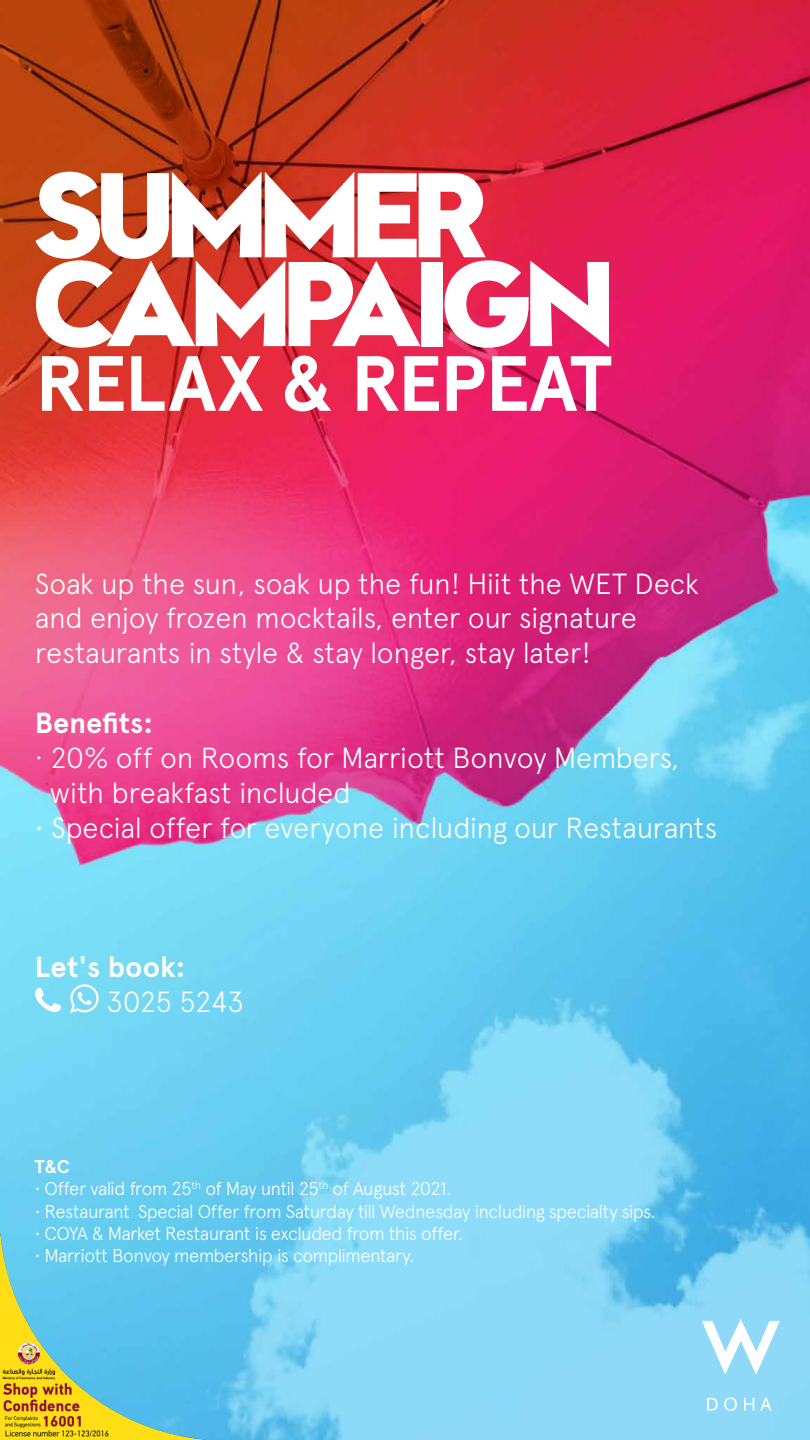
<style>
.page{position:relative;width:810px;height:1440px;background:#fff}
.page>*{position:absolute;margin:0;border:0;box-sizing:border-box;transform-origin:0 0}
.t1{font:700 109.27px/88.8px "W Sans New";letter-spacing:-.02em;color:#fff}
.t2{font:700 78px "W Apercu";letter-spacing:-.035em;color:#fff}
.t3{font:300 29.1px/34.9px "Apercu Pro";letter-spacing:-.015em;color:#fff}
.t4{font:700 29.1px "Apercu Pro";color:#fff}
.t5{font:300 18.52px "Apercu Pro";letter-spacing:-.035em;color:#fff}
.t6{font:700 18.52px "Apercu Pro";color:#fff}
.t7{font:300 10.8px "Apercu Pro";color:#fff}
</style>
<div class="page">
<img style="left:0;top:0;width:810px;height:1440px">
<svg style="left:35px;top:988px;width:26px;height:24px"></svg>
<svg style="left:70px;top:984px;width:29px;height:29px"></svg>
<img style="left:0;top:1231px;width:209px;height:209px">
<svg style="left:702px;top:1319px;width:78px;height:56px"></svg>
<svg style="left:707px;top:1398px;width:11px;height:13px"></svg>
<svg style="left:724px;top:1397px;width:13px;height:14px"></svg>
<svg style="left:744px;top:1398px;width:10px;height:13px"></svg>
<svg style="left:760px;top:1398px;width:11px;height:13px"></svg>
<h1 class="t1" style="left:35px;top:175px;width:578px">SUMMER<br>CAMPAIGN</h1>
<h2 class="t2" style="left:35px;top:325px;width:578px">RELAX &amp; REPEAT</h2>
<p class="t3" style="left:35px;top:563px;width:666px">Soak up the sun, soak up the fun! Hiit the WET Deck and enjoy frozen mocktails, enter our signature restaurants in style &amp; stay longer, stay later!</p>
<p class="t4" style="left:35px;top:701px;width:120px">Benefits:</p>
<p class="t3" style="left:50px;top:738px;width:631px;text-indent:-15px">· 20% off on Rooms for Marriott Bonvoy Members, with breakfast included</p>
<p class="t3" style="left:35px;top:808px;width:684px">• Special offer for everyone including our Restaurants</p>
<p class="t4" style="left:35px;top:945px;width:152px">Let s' book:</p>
<p class="t3" style="left:106px;top:982px;width:139px">3025 5243</p>
<p class="t6" style="left:35px;top:1153px;width:37px">&amp;T C</p>
<p class="t7" style="left:191px;top:1177px;width:11px">th</p>
<p class="t7" style="left:319px;top:1177px;width:11px">th</p>
<p class="t5" style="left:205px;top:1175px;width:115px">of May until 25</p>
<p class="t5" style="left:332px;top:1175px;width:120px">of August 2021.</p>
<p class="t5" style="left:35px;top:1175px;width:158px">• Offer valid from 25</p>
<p class="t5" style="left:35px;top:1197px;width:622px">• Restaurant Special Offer from Saturday till Wednesday including specialty sips.</p>
<p class="t5" style="left:35px;top:1220px;width:430px">• COYA &amp; Market Restaurant is excluded from this offer.</p>
<p class="t5" style="left:35px;top:1242px;width:381px">• Marriott Bonvoy membership is complimentary.</p>
</div>
